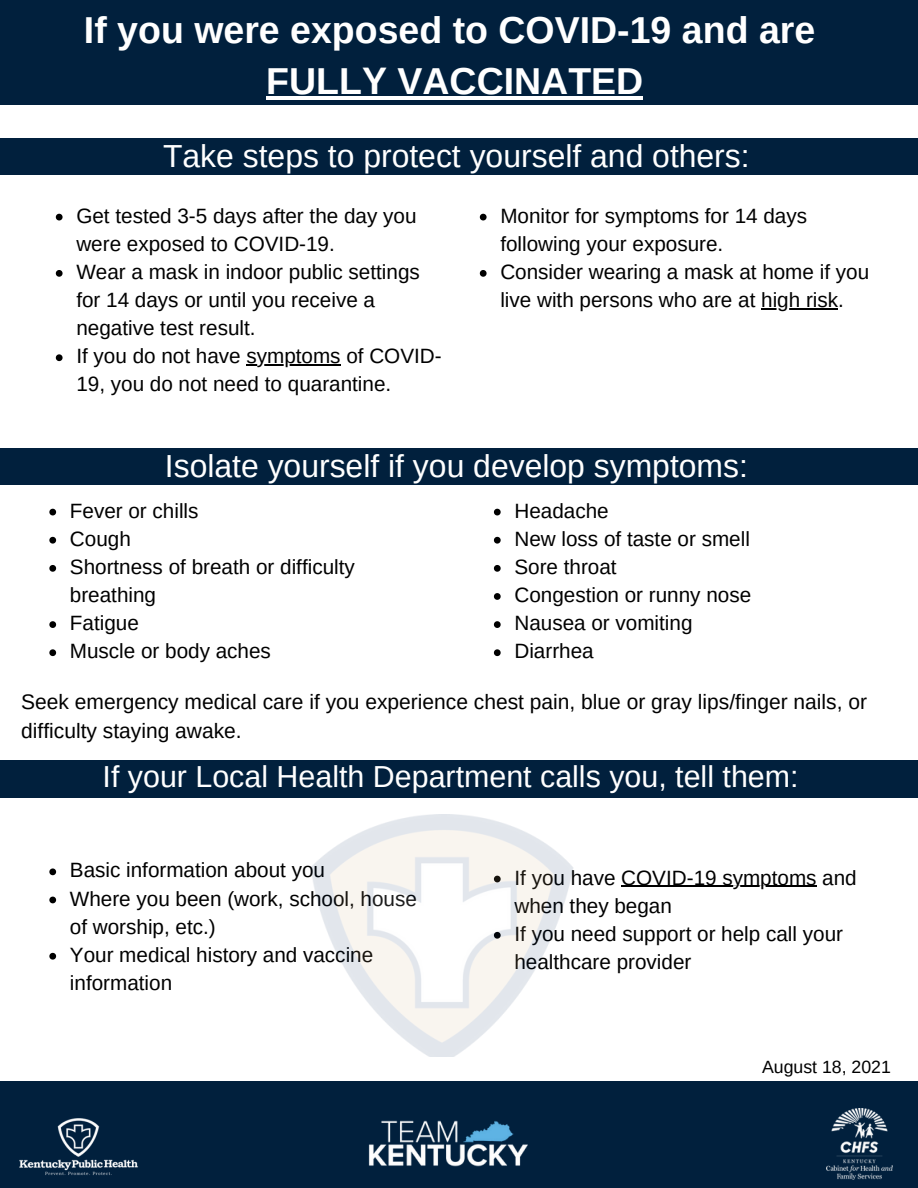
<style>
.page{position:relative;width:918px;height:1188px;background:#01203d}
.page>*{position:absolute;margin:0;border:0;box-sizing:border-box;transform-origin:0 0}
.t1{font:700 37.5px "Arimo";color:#fff}
.t2{font:31.95px "Arimo";color:#fff}
.t3{font:30.45px "Arimo";color:#fff}
.t4{font:21px/29.2px "Arimo";color:#000}
.t5{font:20.7px/28.2px "Arimo";color:#000}
.t6{font:17.7px "Arimo";color:#000}
</style>
<div class="page">
<div style="left:0;top:105px;width:918px;height:32px;background:#fff"></div>
<div style="left:0;top:175px;width:918px;height:273px;background:#fff"></div>
<img style="left:368px;top:1121px;width:160px;height:46px">
<img style="left:19px;top:1118px;width:120px;height:57px">
<img style="left:827px;top:1108px;width:66px;height:71px">
<div style="left:0;top:485px;width:918px;height:275px;background:#fff"></div>
<div style="left:0;top:798px;width:918px;height:282px;background:#fff"></div>
<svg style="left:49px;top:509px;width:7px;height:6px"></svg>
<svg style="left:49px;top:537px;width:7px;height:7px"></svg>
<svg style="left:49px;top:565px;width:7px;height:7px"></svg>
<svg style="left:49px;top:621px;width:7px;height:7px"></svg>
<svg style="left:49px;top:649px;width:7px;height:7px"></svg>
<svg style="left:494px;top:509px;width:7px;height:6px"></svg>
<svg style="left:494px;top:537px;width:7px;height:7px"></svg>
<svg style="left:494px;top:565px;width:7px;height:7px"></svg>
<svg style="left:494px;top:593px;width:7px;height:7px"></svg>
<svg style="left:494px;top:621px;width:7px;height:7px"></svg>
<svg style="left:494px;top:649px;width:7px;height:7px"></svg>
<svg style="left:49px;top:868px;width:7px;height:7px"></svg>
<svg style="left:49px;top:897px;width:7px;height:6px"></svg>
<svg style="left:49px;top:953px;width:7px;height:7px"></svg>
<hr style="left:621px;top:886px;width:196px;height:1px;background:#000">
<img style="left:311px;top:814px;width:372px;height:242px">
<hr style="left:266px;top:97px;width:377px;height:3px;background:#fff">
<svg style="left:56px;top:214px;width:7px;height:6px"></svg>
<svg style="left:56px;top:270px;width:7px;height:7px"></svg>
<svg style="left:56px;top:354px;width:7px;height:7px"></svg>
<hr style="left:246px;top:364px;width:95px;height:2px;background:#000">
<svg style="left:480px;top:214px;width:7px;height:6px"></svg>
<svg style="left:480px;top:270px;width:7px;height:7px"></svg>
<hr style="left:761px;top:308px;width:77px;height:1px;background:#000">
<p class="t1" style="left:84px;top:9px;width:733px">If you were exposed to COVID-19 and are</p>
<p class="t1" style="left:266px;top:61px;width:379px">FULLY VACCINATED</p>
<p class="t2" style="left:163px;top:138px;width:588px">Take steps to protect yourself and others:</p>
<p class="t5" style="left:76px;top:201px;width:342px">Get tested 3-5 days after the day you were exposed to COVID-19.</p>
<p class="t5" style="left:76px;top:258px;width:345px">Wear a mask in indoor public settings for 14 days or until you receive a negative test result.</p>
<p class="t5" style="left:76px;top:342px;width:367px">If you do not have symptoms of COVID-<br>19, you do not need to quarantine.</p>
<p class="t5" style="left:500px;top:201px;width:308px">Monitor for symptoms for 14 days following your exposure.</p>
<p class="t5" style="left:500px;top:258px;width:370px">Consider wearing a mask at home if you live with persons who are at high risk.</p>
<p class="t2" style="left:165px;top:448px;width:585px">Isolate yourself if you develop symptoms:</p>
<p class="t5" style="left:70px;top:496px;width:130px">Fever or chills</p>
<p class="t5" style="left:70px;top:525px;width:62px">Cough</p>
<p class="t5" style="left:70px;top:553px;width:286px">Shortness of breath or difficulty breathing</p>
<p class="t5" style="left:70px;top:609px;width:70px">Fatigue</p>
<p class="t5" style="left:70px;top:637px;width:203px">Muscle or body aches</p>
<p class="t4" style="left:21px;top:687px;width:847px">Seek emergency medical care if you experience chest pain, blue or gray lips/finger nails, or difficulty staying awake.</p>
<p class="t5" style="left:514px;top:496px;width:96px">Headache</p>
<p class="t5" style="left:514px;top:525px;width:237px">New loss of taste or smell</p>
<p class="t5" style="left:514px;top:553px;width:104px">Sore throat</p>
<p class="t5" style="left:514px;top:581px;width:238px">Congestion or runny nose</p>
<p class="t5" style="left:514px;top:609px;width:180px">Nausea or vomiting</p>
<p class="t5" style="left:514px;top:637px;width:81px">Diarrhea</p>
<p class="t3" style="left:103px;top:760px;width:697px">If your Local Health Department calls you, tell them:</p>
<p class="t5" style="left:70px;top:856px;width:257px">Basic information about you</p>
<p class="t5" style="left:70px;top:884px;width:349px">Where you been (work, school, house of worship, etc.)</p>
<p class="t5" style="left:70px;top:941px;width:305px">Your medical history and vaccine information</p>
<p class="t5" style="left:514px;top:863px;width:344px">If you have COVID-19 symptoms and when they began</p>
<p class="t5" style="left:514px;top:920px;width:330px">If you need support or help call your healthcare provider</p>
<p class="t6" style="left:762px;top:1057px;width:130px">August 18, 2021</p>
</div>
